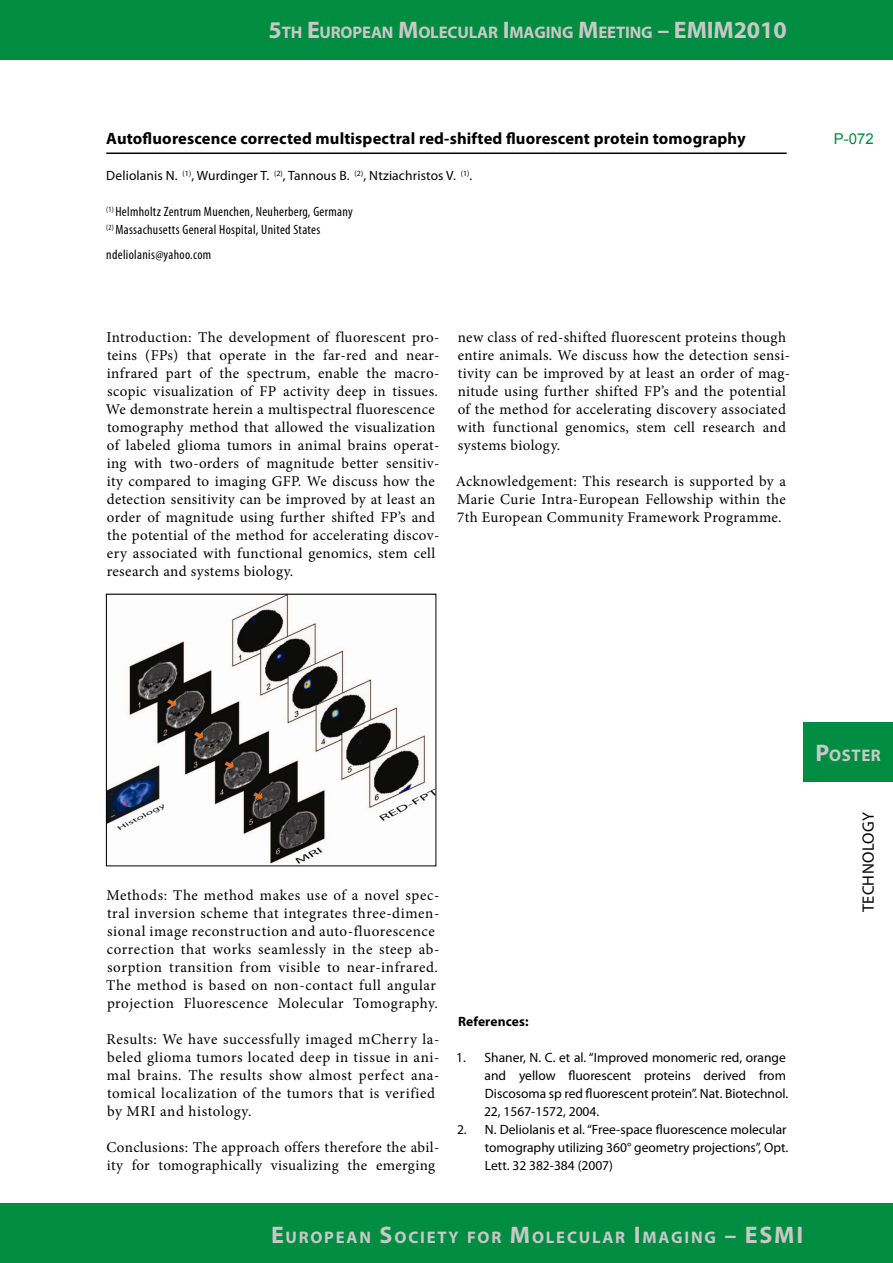
<style>
.page{position:relative;width:893px;height:1263px;background:#fff}
.page>*{position:absolute;margin:0;border:0;box-sizing:border-box;transform-origin:0 0}
.t1{font:700 16.8px "Myriad Pro";letter-spacing:-.005em;color:#c8c8c7}
.t2{font:700 16.8px "Myriad Pro";letter-spacing:.105em;color:#c8c8c7}
.t3{font:700 16.8px "Myriad Pro";letter-spacing:.065em;color:#c8c8c7}
.t4{font:700 16.5px "Myriad Pro";letter-spacing:.01em;color:#000}
.t5{font:16.5px "Myriad Pro";letter-spacing:.025em;color:#000}
.t6{font:15px/18px "Minion Pro";letter-spacing:.025em;color:#000}
.t7{font:15px "Arial";color:#008c41}
.t8{font:13.5px/18px "Myriad Pro";color:#000}
.t9{font:condensed 13.5px/18px "Myriad Pro";letter-spacing:.025em;color:#000}
.t10{font:700 13.5px "Myriad Pro";letter-spacing:.01em;color:#000}
.s1{font-size:24px}
</style>
<div class="page">
<div style="left:0;top:0;width:893px;height:60px;background:#008c41"></div>
<div style="left:0;top:1203px;width:893px;height:60px;background:#008c41"></div>
<div style="left:803px;top:722px;width:90px;height:59px;background:#008c41"></div>
<hr style="left:106px;top:153px;width:681px;height:1px;background:#000">
<img style="left:108px;top:596px;width:326px;height:268px">
<div style="left:106px;top:594px;width:330px;height:272px;border:1px solid #000"></div>
<p class="t1" style="left:269px;top:22px;width:520px"><span class="s1">5</span>TH <span class="s1">E</span>UROPEAN <span class="s1">M</span>OLECULAR <span class="s1">I</span>MAGING <span class="s1">M</span>EETING <span class="s1">– EMIM2010</span></p>
<p class="t4" style="left:106px;top:128px;width:641px">Autofluorescence corrected multispectral red-shifted fluorescent protein tomography</p>
<p class="t7" style="left:834px;top:129px;width:42px">P-072</p>
<p class="t8" style="left:106px;top:166px;width:368px">Deliolanis N. <sup>(1)</sup>, Wurdinger T. <sup>(2)</sup>, Tannous B. <sup>(2)</sup>, Ntziachristos V. <sup>(1)</sup>.</p>
<p class="t9" style="left:106px;top:202px;width:248px"><sup>(1)</sup> Helmholtz Zentrum Muenchen, Neuherberg, Germany <sup>(2)</sup> Massachusetts General Hospital, United States</p>
<p class="t9" style="left:106px;top:245px;width:107px">ndeliolanis@yahoo.com</p>
<p class="t6" style="left:106px;top:328px;width:335px">Introduction: The development of fluorescent pro&shy;teins (FPs) that operate in the far-red and near&shy;infrared part of the spectrum, enable the macro&shy;scopic visualization of FP activity deep in tissues.<br>We demonstrate herein a multispectral fluorescence tomography method that allowed the visualization of labeled glioma tumors in animal brains operat&shy;ing with two-orders of magnitude better sensitiv&shy;ity compared to imaging GFP. We discuss how the detection sensitivity can be improved by at least an order of magnitude using further shifted FP’s and the potential of the method for accelerating discov&shy;ery associated with functional genomics, stem cell research and systems biology.</p>
<p class="t6" style="left:457px;top:328px;width:334px">new class of red-shifted fluorescent proteins though entire animals. We discuss how the detection sensi&shy;tivity can be improved by at least an order of mag&shy;nitude using further shifted FP’s and the potential of the method for accelerating discovery associated with functional genomics, stem cell research and systems biology.</p>
<p class="t6" style="left:456px;top:472px;width:332px;text-align:justify">Acknowledgement: This research is supported by a Marie Curie Intra-European Fellowship within the 7th European Community Framework Programme.</p>
<p class="t6" style="left:106px;top:886px;width:335px">Methods: The method makes use of a novel spec&shy;tral inversion scheme that integrates three-dimen&shy;sional image reconstruction and auto-fluorescence correction that works seamlessly in the steep ab&shy;sorption transition from visible to near-infrared.<br>The method is based on non-contact full angular projection Fluorescence Molecular Tomography.</p>
<p class="t6" style="left:106px;top:1030px;width:334px">Results: We have successfully imaged mCherry la&shy;beled glioma tumors located deep in tissue in ani&shy;mal brains. The results show almost perfect ana&shy;tomical localization of the tumors that is verified by MRI and histology.</p>
<p class="t6" style="left:106px;top:1138px;width:334px">Conclusions: The approach offers therefore the abil&shy;ity for tomographically visualizing the emerging</p>
<p class="t10" style="left:458px;top:1013px;width:72px">References:</p>
<p class="t8" style="left:484px;top:1048px;width:306px;text-indent:-28px">1. Shaner, N. C. et al. “Improved monomeric red, orange and yellow fluorescent proteins derived from Discosoma sp red fluorescent protein”. Nat. Biotechnol.<br>22, 1567-1572, 2004.</p>
<p class="t8" style="left:485px;top:1120px;width:305px;text-indent:-28px">2. N. Deliolanis et al. “Free-space fluorescence molecular tomography utilizing 360° geometry projections”, Opt.<br>Lett. 32 382-384 (2007)</p>
<p class="t3" style="left:815px;top:744px;width:67px"><span class="s1">P</span>OSTER</p>
<p class="t5" style="left:858px;top:912px;width:102px;rotate:-90deg">TECHNOLOGY</p>
<p class="t2" style="left:271px;top:1226px;width:533px"><span class="s1">E</span>UROPEAN <span class="s1">S</span>OCIETY FOR <span class="s1">M</span>OLECULAR <span class="s1">I</span>MAGING <span class="s1">– ESMI</span></p>
</div>
